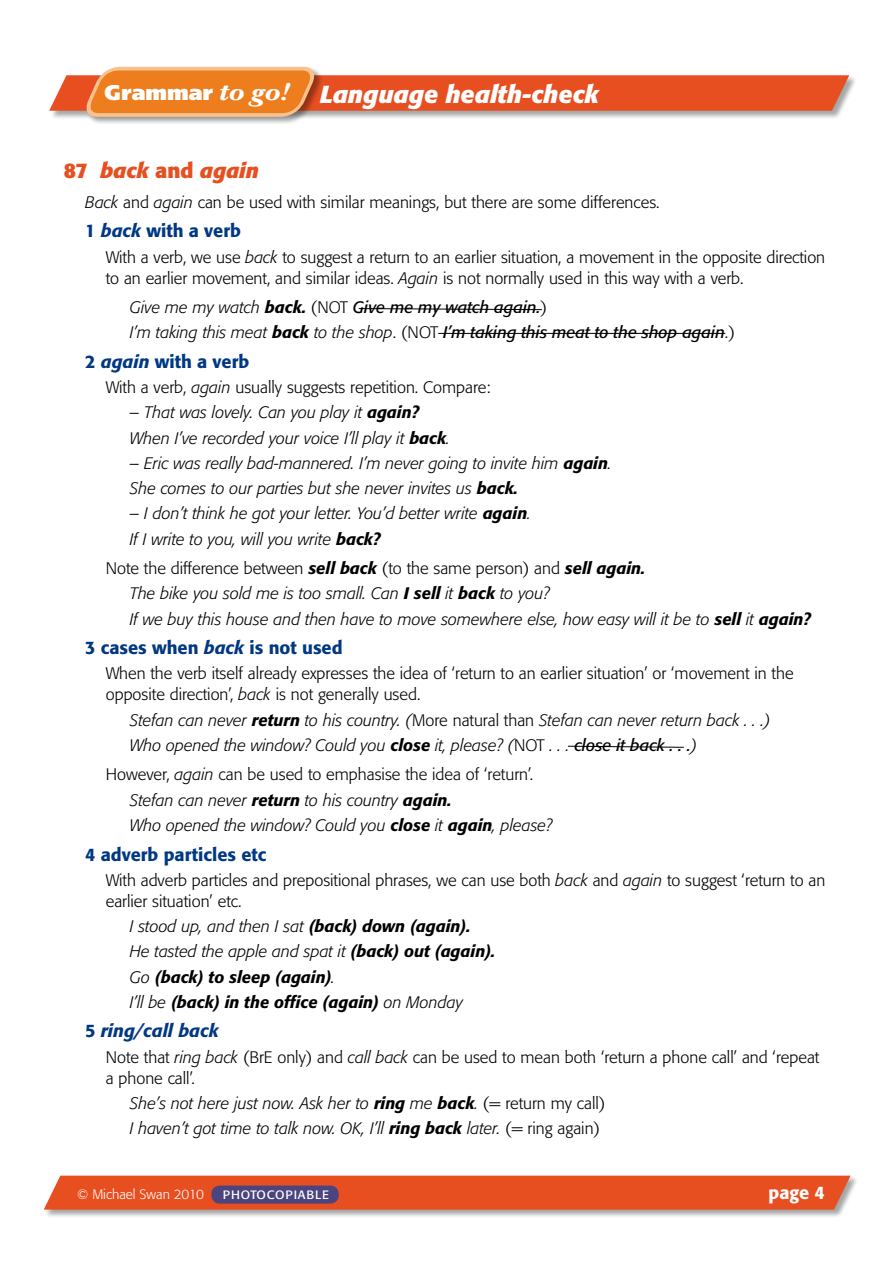
<style>
.page{position:relative;width:893px;height:1263px;background:#fff}
.page>*{position:absolute;margin:0;border:0;box-sizing:border-box;transform-origin:0 0}
.t1{font:italic 700 24.3px "Formata";color:#fff}
.t2{font:italic 700 21px "Formata";color:#e74f21}
.t3{font:500 18px "Formata";color:#003882}
.t4{font:italic 500 18px "Formata";color:#003882}
.t5{font:500 18px "Formata";color:#fff}
.t6{font:italic 300 16.5px/25.2px "Formata";color:#000}
.t7{font:300 16.5px/21px "Formata";color:#000}
.t8{font:italic 500 16.5px/25.2px "Formata";color:#000}
.t9{font:italic 16.5px/25.2px "Formata";color:#000}
.t10{font:300 13.5px "Formata";color:#fff}
.t11{font:12px "Formata";letter-spacing:.06em;color:#fff;scale:1.05 1}
.s1{font-family:"Frutiger";font-weight:900;font-style:normal;font-size:21.3px}
.s2{font-family:"Baskerville";font-size:26.25px}
.s3{font-style:normal}
.s4{font-style:italic}
.s5{font-weight:300}
.s6{font-weight:500}
.s7{font-weight:300;font-style:normal}
.s8{font-weight:400}
</style>
<div class="page">
<div style="left:43px;top:1175px;width:815px;height:43px;background:#000;opacity:.35"></div>
<svg style="left:44px;top:1175px;width:807px;height:35px;background:#e6562b"></svg>
<div style="left:211px;top:1185px;width:128px;height:18px;background:#4c447e;border-radius:9px"></div>
<div style="left:49px;top:75px;width:808px;height:45px;background:#000;opacity:.35"></div>
<div style="left:86px;top:66px;width:237px;height:60px;background:#000;opacity:.35"></div>
<svg style="left:49px;top:66px;width:800px;height:53px"></svg>
<svg style="left:358px;top:308px;width:184px;height:2px"></svg>
<hr style="left:438px;top:333px;width:287px;height:1px;background:#000">
<svg style="left:568px;top:745px;width:116px;height:3px"></svg>
<h1 class="t1" style="left:105px;top:79px;width:496px"><span class="s1">Grammar</span> <span class="s2">to go!</span> Language health-check</h1>
<p class="t2" style="left:64px;top:158px;width:197px"><span class="s3">87</span> back <span class="s3">and</span> again</p>
<p class="t7" style="left:85px;top:192px;width:576px"><span class="s4">Back</span> and <span class="s4">again</span> can be used with similar meanings, but there are some differences.</p>
<p class="t3" style="left:85px;top:220px;width:157px">1 <span class="s4">back</span> with a verb</p>
<p class="t7" style="left:106px;top:246px;width:721px">With a verb, we use <span class="s4">back</span> to suggest a return to an earlier situation, a movement in the opposite direction to an earlier movement, and similar ideas. <span class="s4">Again</span> is not normally used in this way with a verb.</p>
<p class="t9" style="left:130px;top:295px;width:607px"><span class="s5">Give me my watch</span> <span class="s6">back.</span> <span class="s7">(NOT</span> Give me my watch again.<span class="s7">)<br></span><span class="s5">I’m taking this meat</span> <span class="s6">back</span> <span class="s5">to the shop</span><span class="s7">. (NOT</span> I’m taking this meat to the shop again<span class="s7">.)</span></p>
<p class="t3" style="left:85px;top:350px;width:166px">2 <span class="s4">again</span> with a verb</p>
<p class="t7" style="left:106px;top:377px;width:386px">With a verb, <span class="s4">again</span> usually suggests repetition. Compare:</p>
<p class="t6" style="left:130px;top:400px;width:322px">– That was lovely. Can you play it <span class="s6">again?<br></span>When I’ve recorded your voice I’ll play it <span class="s6">back</span>.</p>
<p class="t6" style="left:130px;top:451px;width:483px">– Eric was really bad-mannered. I’m never going to invite him <span class="s6">again</span>.<br>She comes to our parties but she never invites us <span class="s6">back.</span></p>
<p class="t6" style="left:130px;top:501px;width:402px">– I don’t think he got your letter. You’d better write <span class="s6">again</span>.<br>If I write to you, will you write <span class="s6">back?</span></p>
<p class="t6" style="left:130px;top:556px;width:682px;text-indent:-24px"><span class="s3">Note the difference between</span> <span class="s6">sell back</span> <span class="s3">(to the same person) and</span> <span class="s6">sell again.<br></span>The bike you sold me is too small. Can <span class="s6">I sell</span> it <span class="s6">back</span> to you?<br>If we buy this house and then have to move somewhere else, how easy will it be to <span class="s6">sell</span> it <span class="s6">again?</span></p>
<p class="t3" style="left:85px;top:637px;width:259px">3 cases when <span class="s4">back</span> is not used</p>
<p class="t7" style="left:106px;top:663px;width:689px">When the verb itself already expresses the idea of ‘return to an earlier situation’ or ‘movement in the opposite direction’, <span class="s4">back</span> is not generally used.</p>
<p class="t6" style="left:130px;top:707px;width:642px">Stefan can never <span class="s6">return</span> to his country. (<span class="s3">More natural than</span> Stefan can never return back . . .)<br>Who opened the window? Could you <span class="s6">close</span> it, please? (<span class="s3">NOT</span> . . . <span class="s8">close it back . . .</span>)</p>
<p class="t6" style="left:130px;top:762px;width:424px;text-indent:-24px"><span class="s3">However,</span> again <span class="s3">can be used to emphasise the idea of ‘return’.<br></span>Stefan can never <span class="s6">return</span> to his country <span class="s6">again.<br></span>Who opened the window? Could you <span class="s6">close</span> it <span class="s6">again</span>, please?</p>
<p class="t3" style="left:85px;top:843px;width:183px">4 adverb particles etc</p>
<p class="t7" style="left:106px;top:870px;width:721px">With adverb particles and prepositional phrases, we can use both <span class="s4">back</span> and <span class="s4">again</span> to suggest ‘return to an earlier situation’ etc.</p>
<p class="t8" style="left:130px;top:913px;width:367px"><span class="s5">I stood up, and then I sat</span> (back) down (again).<br><span class="s5">He tasted the apple and spat it</span> (back) out (again).<br><span class="s5">Go</span> (back) to sleep (again)<span class="s5">.<br>I’ll be</span> (back) in the office (again) <span class="s5">on Monday</span></p>
<p class="t4" style="left:85px;top:1020px;width:135px"><span class="s3">5</span> ring/call back</p>
<p class="t7" style="left:106px;top:1046px;width:715px">Note that <span class="s4">ring back</span> (BrE only) and <span class="s4">call back</span> can be used to mean both ‘return a phone call’ and ‘repeat a phone call’.</p>
<p class="t6" style="left:130px;top:1090px;width:477px">She’s not here just now. Ask her to <span class="s6">ring</span> me <span class="s6">back</span>. <span class="s3">(= return my call)<br></span>I haven’t got time to talk now. OK, I’ll <span class="s6">ring back</span> later. <span class="s3">(= ring again)</span></p>
<p class="t10" style="left:77px;top:1186px;width:128px">© Michael Swan 2010</p>
<p class="t11" style="left:223px;top:1187px;width:102px">PHOTOCOPIABLE</p>
<p class="t5" style="left:768px;top:1181px;width:58px">page 4</p>
</div>
